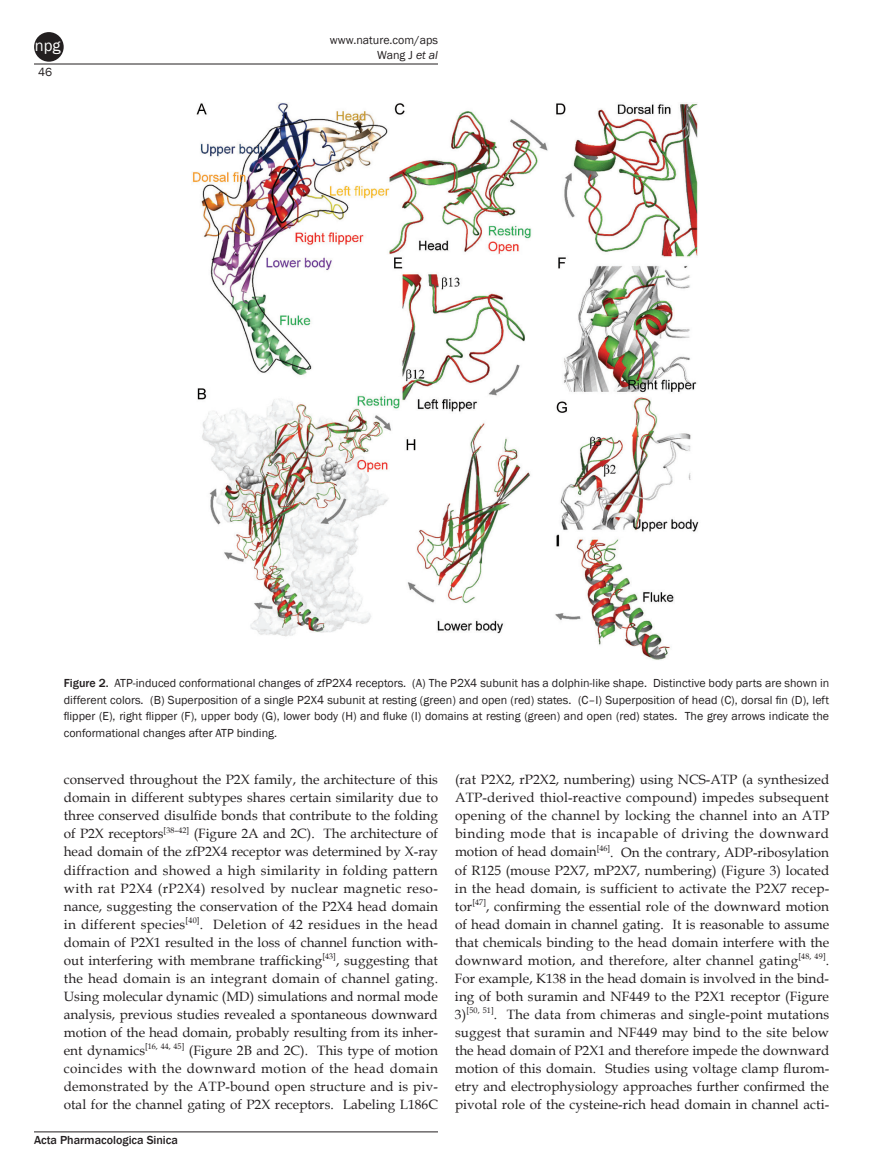
<style>
.page{position:relative;width:893px;height:1170px;background:#fff}
.page>*{position:absolute;margin:0;border:0;box-sizing:border-box;transform-origin:0 0}
.t1{font:16.5px "Franklin Gothic";color:#fff}
.t2{font:13.5px/18px "Book Antiqua";color:#231f20;text-align:justify}
.t3{font:12px/16.5px "Franklin Gothic";color:#231f20;text-align:right}
.t4{font:500 12px "Franklin Gothic";color:#231f20}
.s1{font-style:italic}
.s2{font-weight:500}
</style>
<div class="page">
<hr style="left:34px;top:64px;width:404px;height:1px;background:#231f20">
<hr style="left:34px;top:1131px;width:404px;height:1px;background:#231f20">
<div style="left:34px;top:32px;width:30px;height:30px;background:#231f20;border-radius:50%"></div>
<img style="left:192px;top:102px;width:507px;height:558px">
<p class="t1" style="left:35px;top:35px;width:27px">npg</p>
<p class="t3" style="left:38px;top:64px;width:16px">46</p>
<p class="t3" style="left:330px;top:32px;width:110px;line-height:15px">www.nature.com/aps<br>Wang J <span class="s1">et al</span></p>
<p class="t3" style="left:64px;top:675px;width:767px;text-align:justify"><span class="s2">Figure 2.</span> ATP-induced conformational changes of zfP2X4 receptors. (A) The P2X4 subunit has a dolphin-like shape. Distinctive body parts are shown in different colors. (B) Superposition of a single P2X4 subunit at resting (green) and open (red) states. (C–I) Superposition of head (C), dorsal fin (D), left flipper (E), right flipper (F), upper body (G), lower body (H) and fluke (I) domains at resting (green) and open (red) states. The grey arrows indicate the conformational changes after ATP binding.</p>
<p class="t2" style="left:64px;top:770px;width:376px">conserved throughout the P2X family, the architecture of this domain in different subtypes shares certain similarity due to three conserved disulfide bonds that contribute to the folding of P2X receptors<sup>[38–42]</sup> (Figure 2A and 2C). The architecture of head domain of the zfP2X4 receptor was determined by X-ray diffraction and showed a high similarity in folding pattern with rat P2X4 (rP2X4) resolved by nuclear magnetic reso&shy;nance, suggesting the conservation of the P2X4 head domain in different species<sup>[40]</sup>. Deletion of 42 residues in the head domain of P2X1 resulted in the loss of channel function with&shy;out interfering with membrane trafficking<sup>[43]</sup>, suggesting that the head domain is an integrant domain of channel gating.<br>Using molecular dynamic (MD) simulations and normal mode analysis, previous studies revealed a spontaneous downward motion of the head domain, probably resulting from its inher&shy;ent dynamics<sup>[16,</sup> <sup>44,</sup> <sup>45]</sup> (Figure 2B and 2C). This type of motion coincides with the downward motion of the head domain demonstrated by the ATP-bound open structure and is piv&shy;otal for the channel gating of P2X receptors. Labeling L186C</p>
<p class="t2" style="left:455px;top:770px;width:376px">(rat P2X2, rP2X2, numbering) using NCS-ATP (a synthesized ATP-derived thiol-reactive compound) impedes subsequent opening of the channel by locking the channel into an ATP binding mode that is incapable of driving the downward motion of head domain<sup>[46]</sup>. On the contrary, ADP-ribosylation of R125 (mouse P2X7, mP2X7, numbering) (Figure 3) located in the head domain, is sufficient to activate the P2X7 recep&shy;tor<sup>[47]</sup>, confirming the essential role of the downward motion of head domain in channel gating. It is reasonable to assume that chemicals binding to the head domain interfere with the downward motion, and therefore, alter channel gating<sup>[48,</sup> <sup>49]</sup>.<br>For example, K138 in the head domain is involved in the bind&shy;ing of both suramin and NF449 to the P2X1 receptor (Figure 3)<sup>[50,</sup> <sup>51]</sup>. The data from chimeras and single-point mutations suggest that suramin and NF449 may bind to the site below the head domain of P2X1 and therefore impede the downward motion of this domain. Studies using voltage clamp flurom&shy;etry and electrophysiology approaches further confirmed the pivotal role of the cysteine-rich head domain in channel acti-</p>
<p class="t4" style="left:34px;top:1132px;width:145px">Acta Pharmacologica Sinica</p>
</div>
